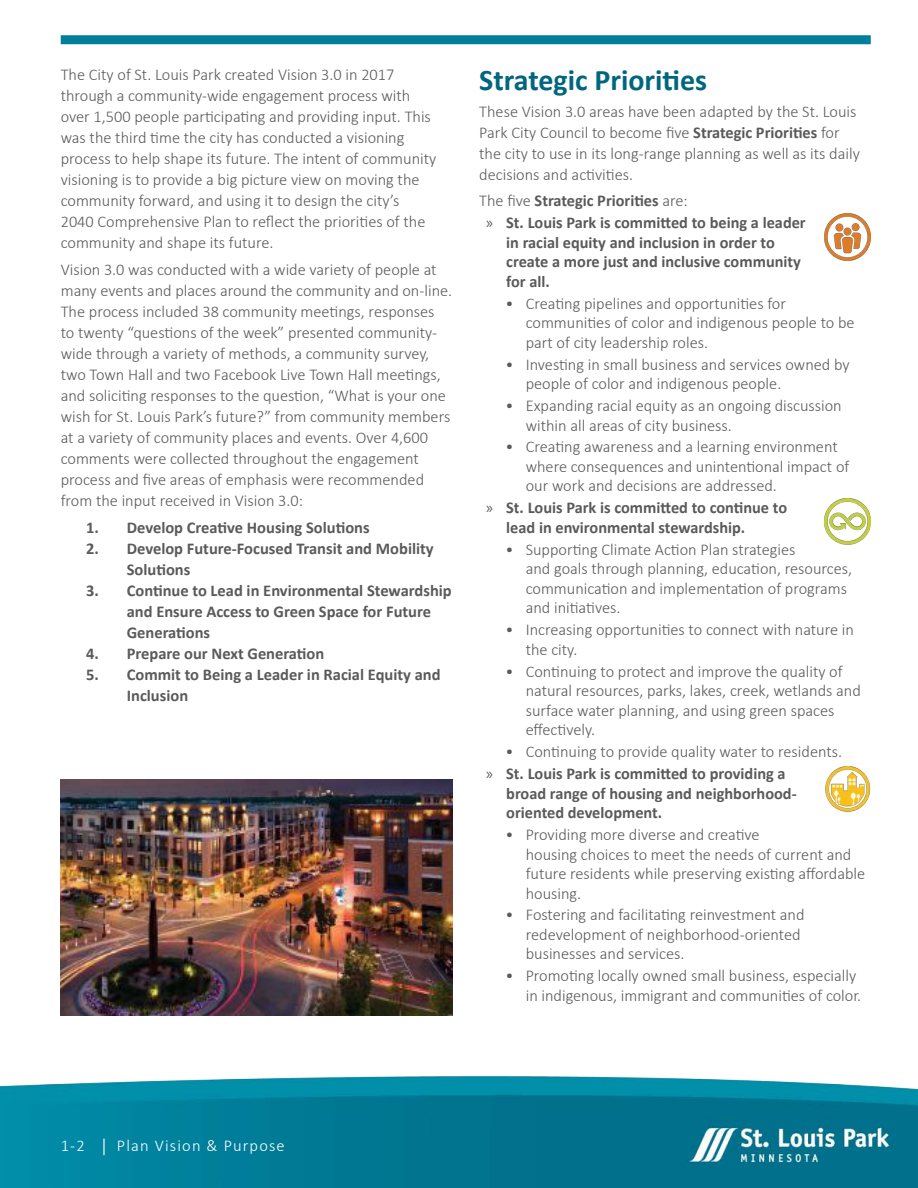
<style>
.page{position:relative;width:918px;height:1188px;background:#fff}
.page>*{position:absolute;margin:0;border:0;box-sizing:border-box;transform-origin:0 0}
.Heading_1{font:700 30px "Calibri";color:#006680}
.Body_Text{font:300 16.5px/21px "Calibri";color:#5a5a5a}
.Body_Text-2{font:700 16.5px/19.5px "Calibri";color:#5a5a5a}
.Page_Footer{font:300 16.5px "Calibri";letter-spacing:.07em;color:#fff}
.s1{font-weight:700}
.s2{font-weight:300}
.s3{font-family:"Myriad Pro";font-weight:400}
</style>
<div class="page">
<img style="left:0;top:1076px;width:918px;height:112px">
<div style="left:61px;top:35px;width:810px;height:9px;background:#007e9c"></div>
<img style="left:824px;top:214px;width:47px;height:46px">
<img style="left:824px;top:498px;width:47px;height:47px">
<img style="left:825px;top:767px;width:46px;height:45px">
<img style="left:61px;top:779px;width:391px;height:236px">
<p class="Body_Text" style="left:61px;top:64px;width:377px">The City of St. Louis Park created Vision 3.0 in 2017 through a community-wide engagement process with over 1,500 people participating and providing input. This was the third time the city has conducted a visioning process to help shape its future. The intent of community visioning is to provide a big picture view on moving the community forward, and using it to design the city’s 2040 Comprehensive Plan to reflect the priorities of the community and shape its future.</p>
<p class="Body_Text" style="left:61px;top:258px;width:393px">Vision 3.0 was conducted with a wide variety of people at many events and places around the community and on-line.<br>The process included 38 community meetings, responses to twenty “questions of the week” presented community&shy;wide through a variety of methods, a community survey, two Town Hall and two Facebook Live Town Hall meetings, and soliciting responses to the question, “What is your one wish for St. Louis Park’s future?” from community members at a variety of community places and events. Over 4,600 comments were collected throughout the engagement process and five areas of emphasis were recommended from the input received in Vision 3.0:</p>
<p class="Body_Text-2" style="left:86px;top:518px;width:285px">1. Develop Creative Housing Solutions</p>
<p class="Body_Text-2" style="left:127px;top:538px;width:308px;line-height:21px;text-indent:-40px">2. Develop Future-Focused Transit and Mobility<br>Solutions</p>
<p class="Body_Text-2" style="left:127px;top:580px;width:327px;line-height:21px;text-indent:-40px">3. Continue to Lead in Environmental Stewardship and Ensure Access to Green Space for Future<br>Generations</p>
<p class="Body_Text-2" style="left:86px;top:644px;width:240px">4. Prepare our Next Generation</p>
<p class="Body_Text-2" style="left:127px;top:664px;width:315px;line-height:21px;text-indent:-40px">5. Commit to Being a Leader in Racial Equity and<br>Inclusion</p>
<p class="Heading_1" style="left:479px;top:59px;width:229px">Strategic Priorities</p>
<p class="Body_Text" style="left:479px;top:101px;width:382px">These Vision 3.0 areas have been adapted by the St. Louis Park City Council to become five <span class="s1">Strategic Priorities</span> for the city to use in its long-range planning as well as its daily decisions and activities.</p>
<p class="Body_Text-2" style="left:479px;top:191px;width:210px"><span class="s2">The five</span> Strategic Priorities <span class="s2">are:</span></p>
<p class="Body_Text-2" style="left:506px;top:213px;width:301px;text-indent:-20px"><span class="s3">»</span> St. Louis Park is committed to being a leader in racial equity and inclusion in order to create a more just and inclusive community for all.</p>
<p class="Body_Text" style="left:526px;top:293px;width:330px;line-height:19.5px;text-indent:-20px">• Creating pipelines and opportunities for communities of color and indigenous people to be part of city leadership roles.</p>
<p class="Body_Text" style="left:526px;top:354px;width:326px;line-height:19.5px;text-indent:-20px">• Investing in small business and services owned by people of color and indigenous people.</p>
<p class="Body_Text" style="left:526px;top:396px;width:318px;line-height:19.5px;text-indent:-20px">• Expanding racial equity as an ongoing discussion within all areas of city business.</p>
<p class="Body_Text" style="left:526px;top:437px;width:325px;line-height:19.5px;text-indent:-20px">• Creating awareness and a learning environment where consequences and unintentional impact of our work and decisions are addressed.</p>
<p class="Body_Text-2" style="left:506px;top:498px;width:282px;text-indent:-20px"><span class="s3">»</span> St. Louis Park is committed to continue to lead in environmental stewardship.</p>
<p class="Body_Text" style="left:526px;top:539px;width:328px;line-height:19.5px;text-indent:-20px">• Supporting Climate Action Plan strategies<br>and goals through planning, education, resources, communication and implementation of programs and initiatives.</p>
<p class="Body_Text" style="left:526px;top:620px;width:330px;line-height:19.5px;text-indent:-20px">• Increasing opportunities to connect with nature in the city.</p>
<p class="Body_Text" style="left:526px;top:661px;width:337px;line-height:19.5px;text-indent:-20px">• Continuing to protect and improve the quality of natural resources, parks, lakes, creek, wetlands and surface water planning, and using green spaces effectively.</p>
<p class="Body_Text" style="left:506px;top:741px;width:338px">• Continuing to provide quality water to residents.</p>
<p class="Body_Text-2" style="left:506px;top:764px;width:292px;text-indent:-20px"><span class="s3">»</span> St. Louis Park is committed to providing a broad range of housing and neighborhood&shy;oriented development.</p>
<p class="Body_Text" style="left:526px;top:825px;width:341px;line-height:19.5px;text-indent:-20px">• Providing more diverse and creative<br>housing choices to meet the needs of current and future residents while preserving existing affordable housing.</p>
<p class="Body_Text" style="left:526px;top:905px;width:280px;line-height:19.5px;text-indent:-20px">• Fostering and facilitating reinvestment and redevelopment of neighborhood-oriented businesses and services.</p>
<p class="Body_Text" style="left:506px;top:966px;width:357px;line-height:19.5px;text-align:right">• Promoting locally owned small business, especially in indigenous, immigrant and communities of color.</p>
<p class="Page_Footer" style="left:61px;top:1135px;width:26px">1-2</p>
<p class="Page_Footer" style="left:102px;top:1135px;width:184px"><span class="s3">|</span> Plan Vision &amp; Purpose</p>
</div>
